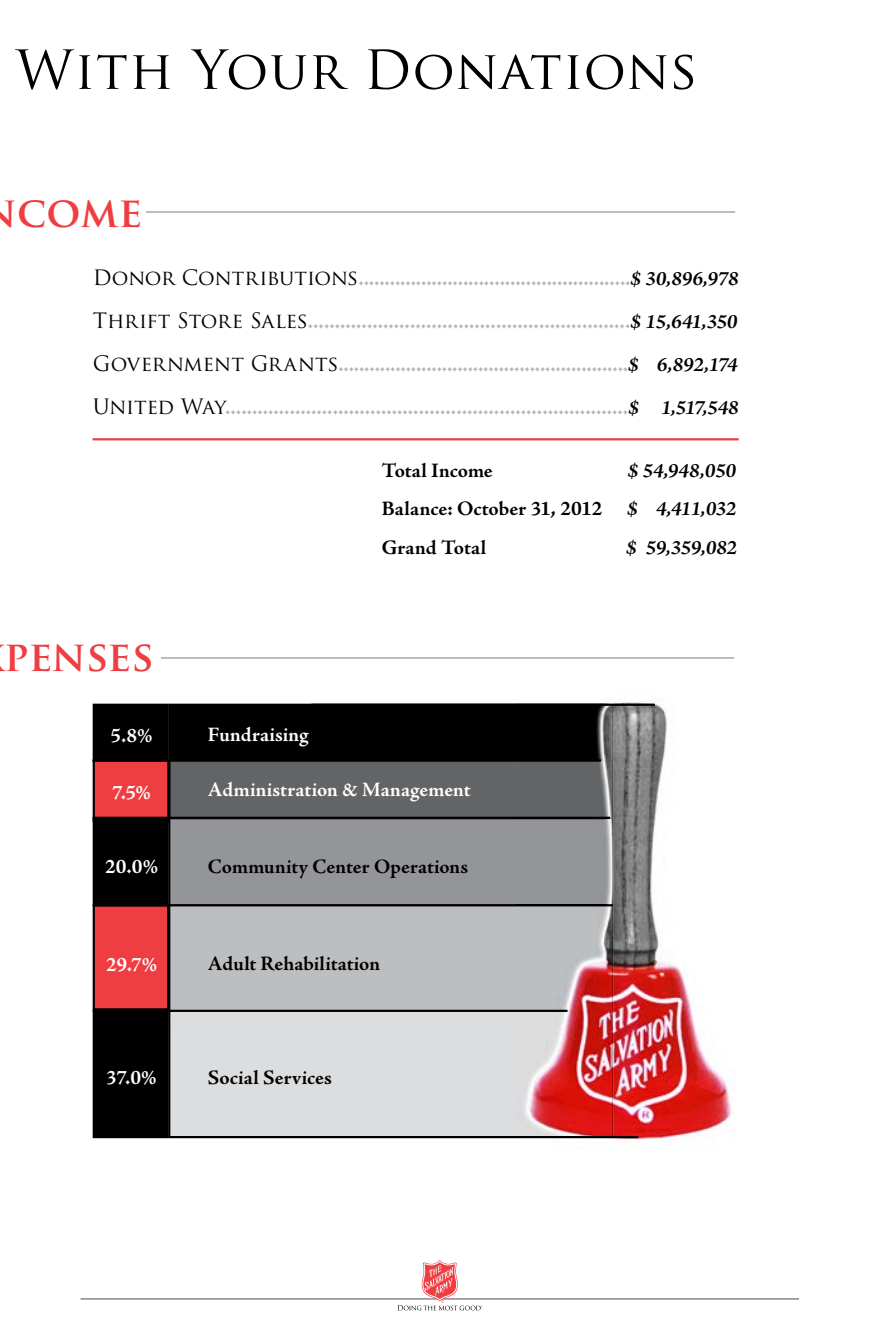
<style>
.page{position:relative;width:882px;height:1323px;background:#fff}
.page>*{position:absolute;margin:0;border:0;box-sizing:border-box;transform-origin:0 0}
.t1{font:52.5px "Trajan Pro";letter-spacing:.02em;color:#000}
.t2{font:700 41.3px "Trajan Pro";letter-spacing:-.005em;color:#ef3e42}
.t3{font:700 41.12px "Trajan Pro";color:#ef3e42}
.t4{font:700 20.65px/42.9px "Adobe Jenson Pro";color:#b1b4b6;text-align:justify}
.t5{font:700 20.65px/38.3px "Adobe Jenson Pro";color:#000}
.t6{font:700 20.65px "Adobe Jenson Pro";letter-spacing:.005em;color:#fff}
.t7{font:italic 700 20.65px/38.5px "Adobe Jenson Pro";letter-spacing:-.015em;color:#000;text-align:justify}
.s1{font-family:"Trajan Pro";font-weight:400;color:#000}
.s2{font-style:italic;color:#000}
</style>
<div class="page">
<hr style="left:0;top:657px;width:734px;height:2px;background:#b1b4b6">
<div style="left:0;top:640px;width:161px;height:37px;background:#fff"></div>
<hr style="left:0;top:211px;width:735px;height:2px;background:#b1b4b6">
<div style="left:0;top:196px;width:145px;height:36px;background:#fff"></div>
<hr style="left:93px;top:438px;width:646px;height:2px;background:#ef3e42">
<div style="left:169px;top:819px;width:347px;height:85px;background:#939598"></div>
<div style="left:169px;top:906px;width:347px;height:104px;background:#bcbec0"></div>
<div style="left:169px;top:1012px;width:347px;height:124px;background:#dcddde"></div>
<img style="left:516px;top:700px;width:218px;height:440px">
<img style="left:516px;top:819px;width:97px;height:317px">
<svg style="left:169px;top:704px;width:444px;height:115px;background:#343536"></svg>
<svg style="left:612px;top:906px;width:1px;height:23px"></svg>
<img style="left:516px;top:1010px;width:96px;height:126px">
<svg style="left:612px;top:1010px;width:1px;height:17px"></svg>
<hr style="left:169px;top:1136px;width:469px;height:2px;background:#000">
<hr style="left:312px;top:704px;width:343px;height:2px;background:#000">
<div style="left:94px;top:905px;width:74px;height:104px;background:#ef3e42"></div>
<div style="left:93px;top:904px;width:76px;height:106px;border:2px solid #000"></div>
<div style="left:93px;top:704px;width:75px;height:57px;background:#000"></div>
<div style="left:93px;top:704px;width:76px;height:58px;border:1px solid #000"></div>
<div style="left:94px;top:761px;width:74px;height:60px;background:#ef3e42"></div>
<div style="left:93px;top:759px;width:76px;height:63px;border:2px solid #000"></div>
<div style="left:93px;top:819px;width:75px;height:85px;background:#000"></div>
<div style="left:93px;top:818px;width:76px;height:87px;border:1px solid #000"></div>
<div style="left:93px;top:1011px;width:75px;height:126px;background:#000"></div>
<div style="left:93px;top:1010px;width:76px;height:128px;border:1px solid #000"></div>
<hr style="left:93px;top:759px;width:508px;height:3px;background:#000">
<hr style="left:93px;top:817px;width:517px;height:2px;background:#000">
<hr style="left:93px;top:904px;width:520px;height:2px;background:#000">
<hr style="left:93px;top:1010px;width:475px;height:2px;background:#000">
<hr style="left:81px;top:1298px;width:718px;height:2px;background:#939598">
<svg style="left:397px;top:1260px;width:85px;height:50px"></svg>
<h1 class="t1" style="left:16px;top:36px;width:684px">With Your Donations</h1>
<h2 class="t2" style="left:-17px;top:186px;width:161px">NCOME</h2>
<p class="t4" style="left:93px;top:258px;width:647px"><span class="s1">Donor Contributions</span>....................................................<span class="s2">$ 30,896,978<br></span><span class="s1">Thrift Store Sales</span>............................................................<span class="s2">$ 15,641,350<br></span><span class="s1">Government Grants</span>........................................................<span class="s2">$ 6,892,174<br></span><span class="s1">United Way</span>...........................................................................<span class="s2">$ 1,517,548</span></p>
<h3 class="t3" style="left:4px;top:631px;width:151px">PENSES</h3>
<p class="t6" style="left:111px;top:724px;width:43px">5.8%</p>
<p class="t6" style="left:112px;top:781px;width:40px">7.5%</p>
<p class="t6" style="left:105px;top:854px;width:55px">20.0%</p>
<p class="t6" style="left:106px;top:953px;width:53px">29.7%</p>
<p class="t6" style="left:106px;top:1066px;width:52px">37.0%</p>
<p class="t5" style="left:382px;top:452px;width:222px">Total Income<br>Balance: October 31, 2012<br>Grand Total</p>
<p class="t7" style="left:626px;top:453px;width:112px">$ 54,948,050 $ 4,411,032 $ 59,359,082</p>
<p class="t6" style="left:208px;top:723px;width:102px">Fundraising</p>
<p class="t6" style="left:208px;top:777px;width:264px">Administration &amp; Management</p>
<p class="t5" style="left:208px;top:847px;width:262px">Community Center Operations</p>
<p class="t5" style="left:208px;top:944px;width:174px">Adult Rehabilitation</p>
<p class="t5" style="left:208px;top:1059px;width:126px">Social Services</p>
</div>
